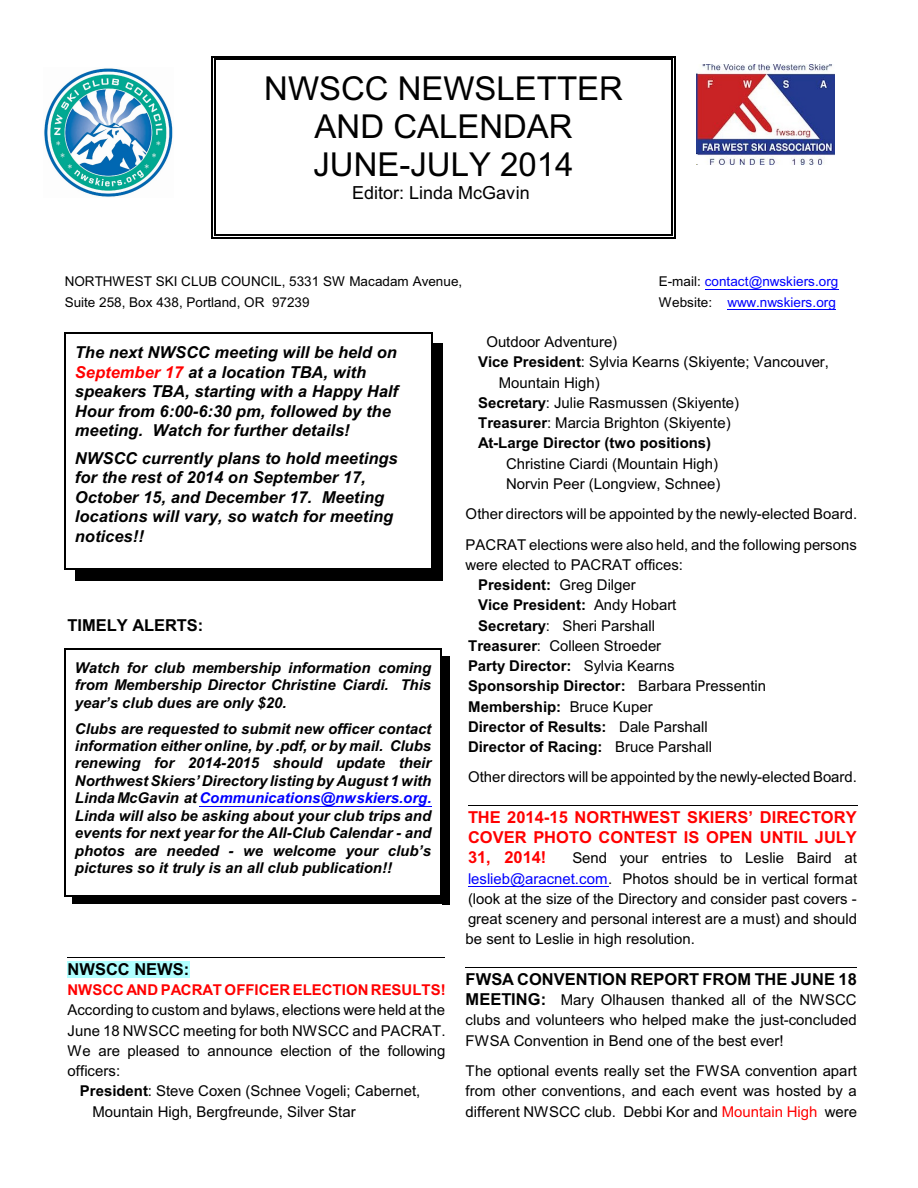
<style>
.page{position:relative;width:918px;height:1188px;background:#fff}
.page>*{position:absolute;margin:0;border:0;box-sizing:border-box;transform-origin:0 0}
.t1{font:33px/37.8px "Arial";color:#000;text-align:center}
.t2{font:18px "Arial";color:#000}
.t3{font:italic 700 16.5px/19.5px "Arial";color:#000}
.t4{font:700 16.5px/20.2px "Arial";color:#f00;text-align:justify}
.t5{font:700 16.5px "Arial";color:#000}
.t6{font:15px/20.2px "Arial";color:#000;text-align:justify}
.t7{font:italic 700 15px/17.4px "Arial";color:#000;text-align:justify}
.t8{font:700 15px "Arial";color:#000}
.t9{font:700 15px "Arial";color:#f00}
.t10{font:13.5px "Arial";color:#000}
.t11{font:13.5px "Arial";color:#00f}
.s1{color:#000}
.s2{color:#f00}
.s3{color:#00f}
.s4{font-weight:700}
.s5{font-weight:400}
.s6{font-weight:700;font-size:16.5px}
</style>
<div class="page">
<img style="left:44px;top:68px;width:129px;height:129px">
<img style="left:696px;top:65px;width:139px;height:100px">
<hr style="left:705px;top:289px;width:134px;height:1px;background:#00f">
<hr style="left:728px;top:309px;width:108px;height:1px;background:#00f">
<hr style="left:68px;top:957px;width:378px;height:1px;background:#000">
<div style="left:68px;top:962px;width:122px;height:16px;background:#b0ffff"></div>
<hr style="left:468px;top:805px;width:389px;height:1px;background:#000">
<hr style="left:468px;top:886px;width:140px;height:1px;background:#00f">
<hr style="left:466px;top:967px;width:391px;height:1px;background:#000">
<hr style="left:199px;top:806px;width:232px;height:1px;background:#00f">
<hr style="left:64px;top:648px;width:2px;height:248px;background:#000">
<hr style="left:440px;top:648px;width:2px;height:248px;background:#000">
<hr style="left:64px;top:648px;width:378px;height:1px;background:#000">
<hr style="left:64px;top:895px;width:378px;height:1px;background:#000">
<div style="left:442px;top:656px;width:8px;height:248px;background:#000"></div>
<div style="left:72px;top:896px;width:378px;height:8px;background:#000"></div>
<hr style="left:214px;top:59px;width:1px;height:177px;background:#000">
<hr style="left:672px;top:59px;width:1px;height:177px;background:#000">
<hr style="left:214px;top:59px;width:459px;height:1px;background:#000">
<hr style="left:214px;top:235px;width:459px;height:1px;background:#000">
<hr style="left:211px;top:56px;width:1px;height:183px;background:#000">
<hr style="left:675px;top:56px;width:1px;height:183px;background:#000">
<hr style="left:211px;top:56px;width:465px;height:1px;background:#000">
<hr style="left:211px;top:238px;width:465px;height:1px;background:#000">
<hr style="left:64px;top:332px;width:2px;height:238px;background:#000">
<hr style="left:431px;top:332px;width:1px;height:238px;background:#000">
<hr style="left:64px;top:332px;width:368px;height:1px;background:#000">
<hr style="left:64px;top:568px;width:368px;height:2px;background:#000">
<div style="left:432px;top:343px;width:11px;height:237px;background:#000"></div>
<div style="left:75px;top:570px;width:368px;height:10px;background:#000"></div>
<h1 class="t1" style="left:264px;top:72px;width:360px">NWSCC NEWSLETTER<br>AND CALENDAR<br>JUNE-JULY 2014</h1>
<p class="t2" style="left:352px;top:186px;width:179px">Editor: Linda McGavin</p>
<p class="t10" style="left:65px;top:277px;width:399px">NORTHWEST SKI CLUB COUNCIL, 5331 SW Macadam Avenue,</p>
<p class="t11" style="left:659px;top:277px;width:181px"><span class="s1">E-mail:</span> contact@nwskiers.org</p>
<p class="t10" style="left:65px;top:297px;width:246px">Suite 258, Box 438, Portland, OR 97239</p>
<p class="t11" style="left:659px;top:297px;width:179px"><span class="s1">Website:</span> www.nwskiers.org</p>
<p class="t3" style="left:75px;top:344px;width:325px">The next NWSCC meeting will be held on <span class="s2">September 17</span> at a location TBA, with speakers TBA, starting with a Happy Half Hour from 6:00-6:30 pm, followed by the meeting. Watch for further details!</p>
<p class="t3" style="left:75px;top:450px;width:324px">NWSCC currently plans to hold meetings for the rest of 2014 on September 17,<br>October 15, and December 17. Meeting locations will vary, so watch for meeting notices!!</p>
<p class="t5" style="left:68px;top:619px;width:137px">TIMELY ALERTS:</p>
<p class="t7" style="left:75px;top:660px;width:358px">Watch for club membership information coming from Membership Director Christine Ciardi. This year’s club dues are only $20.</p>
<p class="t7" style="left:75px;top:721px;width:358px">Clubs are requested to submit new officer contact information either online, by .pdf, or by mail. Clubs renewing for 2014-2015 should update their Northwest Skiers’ Directory listing by August 1 with Linda McGavin at <span class="s3">Communications@nwskiers.org.<br></span>Linda will also be asking about your club trips and events for next year for the All-Club Calendar - and photos are needed - we welcome your club’s pictures so it truly is an all club publication!!</p>
<p class="t5" style="left:68px;top:963px;width:123px">NWSCC NEWS:</p>
<p class="t9" style="left:68px;top:984px;width:380px">NWSCC AND PACRAT OFFICER ELECTION RESULTS!</p>
<p class="t6" style="left:68px;top:1001px;width:379px">According to custom and bylaws, elections were held at the</p>
<p class="t6" style="left:68px;top:1022px;width:380px">June 18 NWSCC meeting for both NWSCC and PACRAT.</p>
<p class="t6" style="left:68px;top:1042px;width:380px">We are pleased to announce election of the following</p>
<p class="t6" style="left:68px;top:1062px;width:54px">officers:</p>
<p class="t6" style="left:80px;top:1082px;width:342px"><span class="s4">President</span>: Steve Coxen (Schnee Vogeli; Cabernet,</p>
<p class="t6" style="left:92px;top:1103px;width:265px">Mountain High, Bergfreunde, Silver Star</p>
<p class="t6" style="left:486px;top:333px;width:132px">Outdoor Adventure)</p>
<p class="t6" style="left:478px;top:353px;width:352px"><span class="s4">Vice President</span>: Sylvia Kearns (Skiyente; Vancouver,</p>
<p class="t6" style="left:499px;top:374px;width:102px">Mountain High)</p>
<p class="t6" style="left:478px;top:394px;width:263px"><span class="s4">Secretary</span>: Julie Rasmussen (Skiyente)</p>
<p class="t6" style="left:478px;top:414px;width:254px"><span class="s4">Treasurer</span>: Marcia Brighton (Skiyente)</p>
<p class="t8" style="left:478px;top:437px;width:235px">At-Large Director (two positions)</p>
<p class="t6" style="left:506px;top:455px;width:216px">Christine Ciardi (Mountain High)<br>Norvin Peer (Longview, Schnee)</p>
<p class="t6" style="left:466px;top:500px;width:393px;line-height:30.3px">Other directors will be appointed by the newly-elected Board.<br>PACRAT elections were also held, and the following persons</p>
<p class="t6" style="left:466px;top:556px;width:219px">were elected to PACRAT offices:</p>
<p class="t8" style="left:478px;top:579px;width:159px">President: <span class="s5">Greg Dilger</span></p>
<p class="t8" style="left:478px;top:599px;width:200px">Vice President: <span class="s5">Andy Hobart</span></p>
<p class="t6" style="left:478px;top:617px;width:178px"><span class="s4">Secretary</span>: Sheri Parshall</p>
<p class="t6" style="left:468px;top:637px;width:195px"><span class="s4">Treasurer</span>: Colleen Stroeder</p>
<p class="t8" style="left:468px;top:660px;width:208px">Party Director: <span class="s5">Sylvia Kearns</span></p>
<p class="t8" style="left:468px;top:680px;width:300px">Sponsorship Director: <span class="s5">Barbara Pressentin</span></p>
<p class="t8" style="left:468px;top:701px;width:186px">Membership: <span class="s5">Bruce Kuper</span></p>
<p class="t8" style="left:468px;top:721px;width:241px">Director of Results: <span class="s5">Dale Parshall</span></p>
<p class="t8" style="left:468px;top:741px;width:246px">Director of Racing: <span class="s5">Bruce Parshall</span></p>
<p class="t6" style="left:468px;top:768px;width:391px">Other directors will be appointed by the newly-elected Board.</p>
<p class="t4" style="left:468px;top:809px;width:390px">THE 2014-15 NORTHWEST SKIERS’ DIRECTORY COVER PHOTO CONTEST IS OPEN UNTIL JULY 31, 2014!</p>
<p class="t6" style="left:466px;top:849px;width:393px;text-indent:107px">Send your entries to Leslie Baird at <span class="s3">leslieb@aracnet.com</span>. Photos should be in vertical format (look at the size of the Directory and consider past covers - great scenery and personal interest are a must) and should be sent to Leslie in high resolution.</p>
<p class="t5" style="left:466px;top:973px;width:393px">FWSA CONVENTION REPORT FROM THE JUNE 18</p>
<p class="t6" style="left:466px;top:991px;width:393px"><span class="s6">MEETING:</span> Mary Olhausen thanked all of the NWSCC clubs and volunteers who helped make the just-concluded FWSA Convention in Bend one of the best ever!</p>
<p class="t6" style="left:466px;top:1062px;width:393px">The optional events really set the FWSA convention apart from other conventions, and each event was hosted by a different NWSCC club. Debbi Kor and <span class="s2">Mountain High</span> were</p>
</div>
